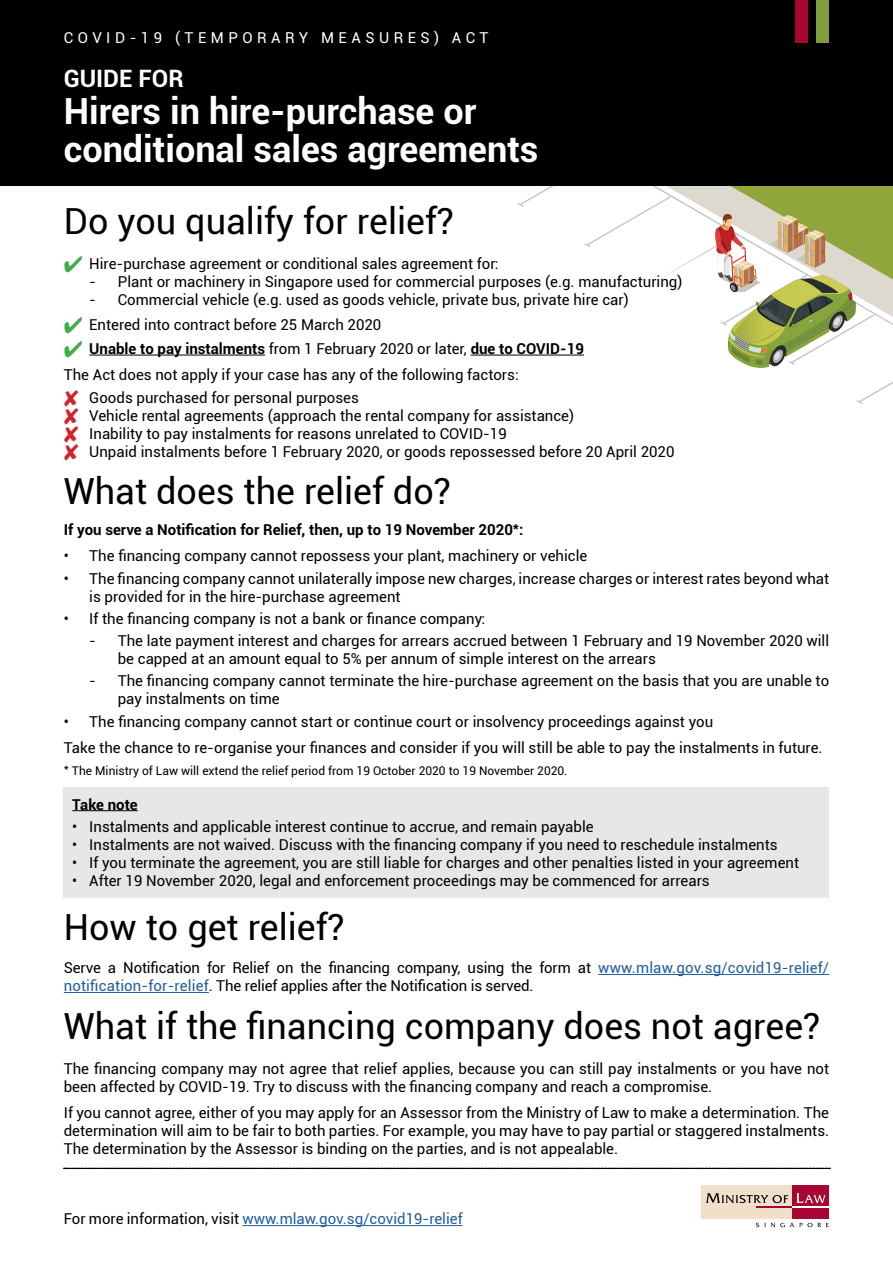
<style>
.page{position:relative;width:893px;height:1263px;background:#fff}
.page>*{position:absolute;margin:0;border:0;box-sizing:border-box;transform-origin:0 0}
.t1{font:36px "Roboto";color:#000}
.t2{font:700 36px/37.5px "Roboto";color:#fff}
.t3{font:700 24px "Roboto";color:#fff}
.t4{font:15px/18px "Roboto";color:#000}
.t5{font:700 15px "Roboto";color:#000}
.t6{font:15px "Roboto";color:#215e9e}
.t7{font:15px "Roboto";letter-spacing:.3em;color:#fff}
.t8{font:12px "Roboto";color:#000}
.s1{color:#41ad49}
.s2{font-weight:700}
.s3{color:#d2232a}
.s4{color:#215e9e}
.s5{color:#000}
</style>
<div class="page">
<svg style="left:856px;top:185px;width:37px;height:132px;background:#aeb975"></svg>
<div style="left:702px;top:1185px;width:90px;height:33px;background:#f0e0ca"></div>
<div style="left:792px;top:1185px;width:37px;height:33px;background:#a70532"></div>
<svg style="left:706px;top:1193px;width:82px;height:10px"></svg>
<svg style="left:796px;top:1193px;width:29px;height:10px"></svg>
<hr style="left:756px;top:1206px;width:36px;height:2px;background:#a70532">
<hr style="left:792px;top:1206px;width:37px;height:2px;background:#fff">
<svg style="left:756px;top:1223px;width:73px;height:4px"></svg>
<hr style="left:242px;top:1225px;width:221px;height:1px;background:#215e9e">
<svg style="left:64px;top:1168px;width:766px;height:1px"></svg>
<div style="left:0;top:0;width:893px;height:185px;background:#000"></div>
<hr style="left:89px;top:355px;width:176px;height:1px;background:#000">
<hr style="left:471px;top:355px;width:113px;height:1px;background:#000">
<hr style="left:598px;top:974px;width:231px;height:1px;background:#215e9e">
<hr style="left:64px;top:992px;width:145px;height:1px;background:#215e9e">
<div style="left:64px;top:787px;width:765px;height:110px;background:#e6e7e8"></div>
<hr style="left:72px;top:810px;width:66px;height:1px;background:#000">
<div style="left:795px;top:0;width:13px;height:43px;background:#a70532"></div>
<div style="left:816px;top:0;width:13px;height:43px;background:#809d3c"></div>
<svg style="left:517px;top:185px;width:339px;height:183px"></svg>
<p class="t7" style="left:64px;top:27px;width:426px">COVID-19 (TEMPORARY MEASURES) ACT</p>
<h2 class="t3" style="left:64px;top:61px;width:121px">GUIDE FOR</h2>
<h1 class="t2" style="left:64px;top:91px;width:476px">Hirers in hire-purchase or conditional sales agreements</h1>
<h1 class="t1" style="left:64px;top:196px;width:392px">Do you qualify for relief?</h1>
<p class="t4" style="left:64px;top:254px;width:436px"><span class="s1">✔</span> Hire-purchase agreement or conditional sales agreement for:</p>
<p class="t4" style="left:89px;top:272px;width:595px">- Plant or machinery in Singapore used for commercial purposes (e.g. manufacturing)</p>
<p class="t4" style="left:89px;top:290px;width:541px">- Commercial vehicle (e.g. used as goods vehicle, private bus, private hire car)</p>
<p class="t4" style="left:64px;top:315px;width:319px"><span class="s1">✔</span> Entered into contract before 25 March 2020</p>
<p class="t4" style="left:64px;top:335px;width:522px;line-height:26.5px"><span class="s1">✔</span> <span class="s2">Unable to pay instalments</span> from 1 February 2020 or later, <span class="s2">due to COVID-19<br></span>The Act does not apply if your case has any of the following factors:</p>
<p class="t4" style="left:64px;top:388px;width:612px"><span class="s3">✘</span> Goods purchased for personal purposes<br><span class="s3">✘</span> Vehicle rental agreements (approach the rental company for assistance)<br><span class="s3">✘</span> Inability to pay instalments for reasons unrelated to COVID-19<br><span class="s3">✘</span> Unpaid instalments before 1 February 2020, or goods repossessed before 20 April 2020</p>
<h1 class="t1" style="left:64px;top:466px;width:389px">What does the relief do?</h1>
<p class="t5" style="left:64px;top:519px;width:461px">If you serve a Notification for Relief, then, up to 19 November 2020*:</p>
<p class="t4" style="left:64px;top:546px;width:525px">• The financing company cannot repossess your plant, machinery or vehicle</p>
<p class="t4" style="left:89px;top:569px;width:741px;text-indent:-26px">• The financing company cannot unilaterally impose new charges, increase charges or interest rates beyond what is provided for in the hire-purchase agreement</p>
<p class="t4" style="left:64px;top:609px;width:423px">• If the financing company is not a bank or finance company:</p>
<p class="t4" style="left:118px;top:631px;width:713px;text-indent:-28px">- The late payment interest and charges for arrears accrued between 1 February and 19 November 2020 will be capped at an amount equal to 5% per annum of simple interest on the arrears</p>
<p class="t4" style="left:118px;top:671px;width:713px;text-indent:-28px">- The financing company cannot terminate the hire-purchase agreement on the basis that you are unable to pay instalments on time</p>
<p class="t4" style="left:64px;top:707px;width:760px;line-height:26.5px">• The financing company cannot start or continue court or insolvency proceedings against you<br>Take the chance to re-organise your finances and consider if you will still be able to pay the instalments in future.</p>
<p class="t8" style="left:64px;top:763px;width:505px">* The Ministry of Law will extend the relief period from 19 October 2020 to 19 November 2020.</p>
<p class="t5" style="left:72px;top:794px;width:67px">Take note</p>
<p class="t4" style="left:72px;top:817px;width:523px">• Instalments and applicable interest continue to accrue, and remain payable</p>
<p class="t4" style="left:72px;top:835px;width:707px">• Instalments are not waived. Discuss with the financing company if you need to reschedule instalments</p>
<p class="t4" style="left:72px;top:853px;width:728px">• If you terminate the agreement, you are still liable for charges and other penalties listed in your agreement</p>
<p class="t4" style="left:72px;top:871px;width:639px">• After 19 November 2020, legal and enforcement proceedings may be commenced for arrears</p>
<h1 class="t1" style="left:64px;top:902px;width:282px">How to get relief?</h1>
<p class="t4" style="left:64px;top:958px;width:767px">Serve a Notification for Relief on the financing company, using the form at <span class="s4">www.mlaw.gov.sg/covid19-relief/ notification-for-relief</span>. The relief applies after the Notification is served.</p>
<h1 class="t1" style="left:64px;top:1001px;width:758px">What if the financing company does not agree?</h1>
<p class="t4" style="left:64px;top:1059px;width:767px">The financing company may not agree that relief applies, because you can still pay instalments or you have not been affected by COVID-19. Try to discuss with the financing company and reach a compromise.</p>
<p class="t4" style="left:64px;top:1103px;width:767px;text-align:justify">If you cannot agree, either of you may apply for an Assessor from the Ministry of Law to make a determination. The determination will aim to be fair to both parties. For example, you may have to pay partial or staggered instalments.<br>The determination by the Assessor is binding on the parties, and is not appealable.</p>
<p class="t6" style="left:64px;top:1208px;width:400px"><span class="s5">For more information, visit</span> www.mlaw.gov.sg/covid19-relief</p>
</div>
